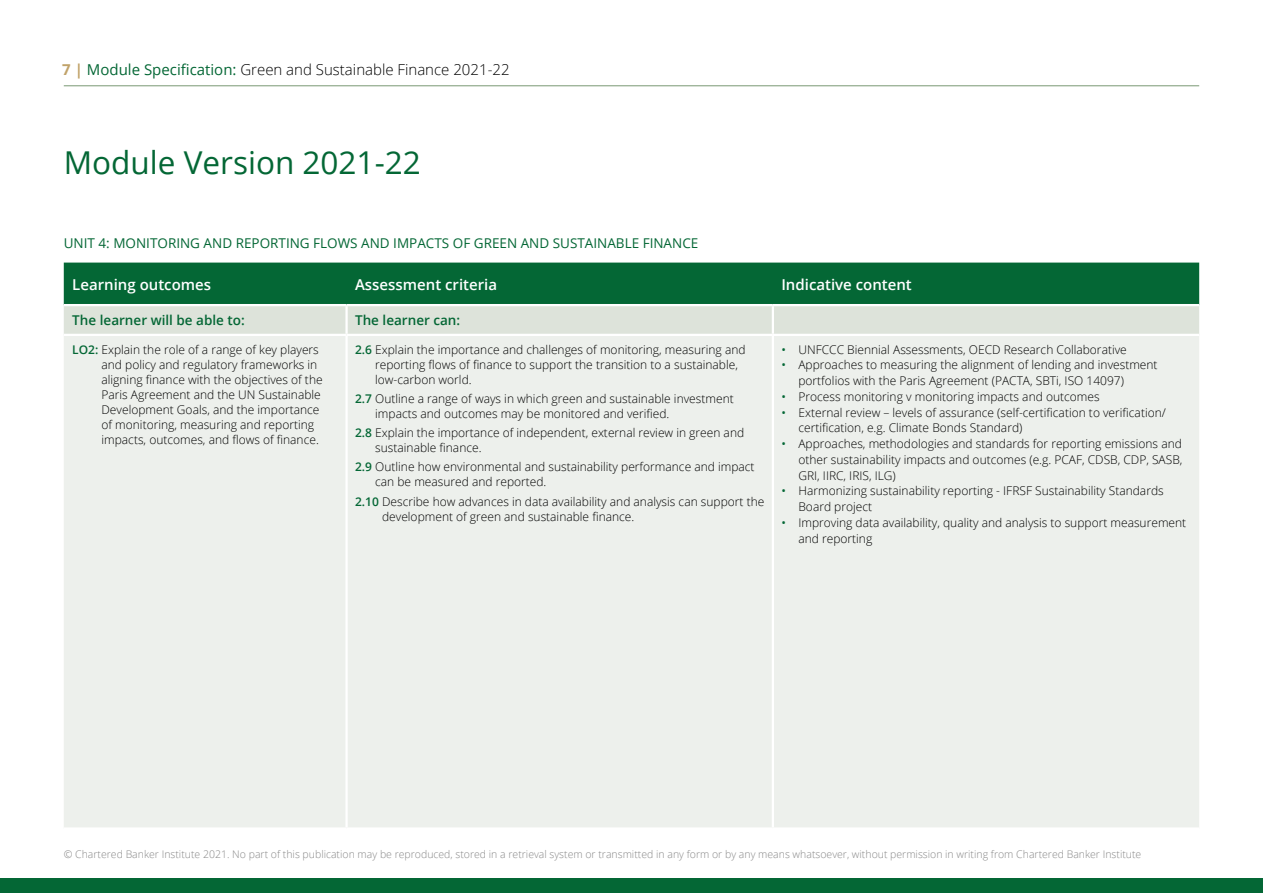
<style>
.page{position:relative;width:1263px;height:893px;background:#fff}
.page>*{position:absolute;margin:0;border:0;box-sizing:border-box;transform-origin:0 0}
.t1{font:31.5px "Open Sans";color:#046735}
.t2{font:300 15px "Open Sans";color:#000}
.t3{font:600 15px "Open Sans";color:#fff}
.t4{font:13.5px "Open Sans";color:#046735}
.t5{font:600 13.5px "Open Sans";color:#046735}
.t6{font:300 12px/15px "Open Sans";color:#000}
.t7{font:300 10.5px "Open Sans";color:#878787}
.s1{font-weight:700;color:#c1a36a}
.s2{font-weight:400;color:#046735}
.s3{font-weight:600;color:#046735}
</style>
<div class="page">
<hr style="left:64px;top:85px;width:1135px;height:1px;background:#799874">
<div style="left:0;top:878px;width:1263px;height:15px;background:#046735"></div>
<div style="left:64px;top:263px;width:1135px;height:41px;background:#046735"></div>
<div style="left:64px;top:306px;width:1135px;height:28px;background:#dde3da"></div>
<div style="left:64px;top:336px;width:1135px;height:491px;background:#edf0ec"></div>
<hr style="left:345px;top:336px;width:3px;height:491px;background:#fff">
<hr style="left:772px;top:336px;width:2px;height:491px;background:#fff">
<hr style="left:345px;top:306px;width:3px;height:28px;background:#fff">
<hr style="left:772px;top:306px;width:2px;height:28px;background:#fff">
<p class="t2" style="left:62px;top:60px;width:449px"><span class="s1">7 |</span> <span class="s2">Module Specification:</span> Green and Sustainable Finance 2021-22</p>
<h1 class="t1" style="left:64px;top:141px;width:359px">Module Version 2021-22</h1>
<p class="t4" style="left:64px;top:234px;width:636px">UNIT 4: MONITORING AND REPORTING FLOWS AND IMPACTS OF GREEN AND SUSTAINABLE FINANCE</p>
<p class="t3" style="left:72px;top:274px;width:140px">Learning outcomes</p>
<p class="t3" style="left:355px;top:274px;width:144px">Assessment criteria</p>
<p class="t3" style="left:781px;top:274px;width:132px">Indicative content</p>
<p class="t5" style="left:72px;top:311px;width:174px">The learner will be able to:</p>
<p class="t5" style="left:355px;top:311px;width:107px">The learner can:</p>
<p class="t6" style="left:102px;top:341px;width:223px;text-indent:-29px"><span class="s3">LO2:</span> Explain the role of a range of key players and policy and regulatory frameworks in aligning finance with the objectives of the Paris Agreement and the UN Sustainable Development Goals, and the importance of monitoring, measuring and reporting impacts, outcomes, and flows of finance.</p>
<p class="t6" style="left:375px;top:341px;width:372px;text-indent:-20px"><span class="s3">2.6</span> Explain the importance and challenges of monitoring, measuring and reporting flows of finance to support the transition to a sustainable, low-carbon world.</p>
<p class="t6" style="left:781px;top:341px;width:347px"><span class="s2">•</span> UNFCCC Biennial Assessments, OECD Research Collaborative</p>
<p class="t6" style="left:798px;top:357px;width:361px;line-height:15.8px;text-indent:-17px"><span class="s2">•</span> Approaches to measuring the alignment of lending and investment portfolios with the Paris Agreement (PACTA, SBTi, ISO 14097)</p>
<p class="t6" style="left:781px;top:389px;width:320px"><span class="s2">•</span> Process monitoring v monitoring impacts and outcomes</p>
<p class="t6" style="left:798px;top:404px;width:369px;line-height:15.8px;text-indent:-17px"><span class="s2">•</span> External review – levels of assurance (self-certification to verification/ certification, e.g. Climate Bonds Standard)</p>
<p class="t6" style="left:798px;top:436px;width:386px;line-height:15.8px;text-align:justify;text-indent:-17px"><span class="s2">•</span> Approaches, methodologies and standards for reporting emissions and other sustainability impacts and outcomes (e.g. PCAF, CDSB, CDP, SASB, GRI, IIRC, IRIS, ILG)</p>
<p class="t6" style="left:798px;top:483px;width:367px;line-height:15.8px;text-indent:-17px"><span class="s2">•</span> Harmonizing sustainability reporting - IFRSF Sustainability Standards<br>Board project</p>
<p class="t6" style="left:798px;top:514px;width:389px;line-height:15.8px;text-indent:-17px"><span class="s2">•</span> Improving data availability, quality and analysis to support measurement and reporting</p>
<p class="t6" style="left:375px;top:391px;width:360px;text-indent:-20px"><span class="s3">2.7</span> Outline a range of ways in which green and sustainable investment impacts and outcomes may be monitored and verified.</p>
<p class="t6" style="left:375px;top:425px;width:370px;text-indent:-20px"><span class="s3">2.8</span> Explain the importance of independent, external review in green and sustainable finance.</p>
<p class="t6" style="left:375px;top:459px;width:381px;text-indent:-20px"><span class="s3">2.9</span> Outline how environmental and sustainability performance and impact can be measured and reported.</p>
<p class="t6" style="left:382px;top:493px;width:384px;text-indent:-27px"><span class="s3">2.10</span> Describe how advances in data availability and analysis can support the development of green and sustainable finance.</p>
<p class="t7" style="left:64px;top:847px;width:1079px">© Chartered Banker Institute 2021. No part of this publication may be reproduced, stored in a retrieval system or transmitted in any form or by any means whatsoever, without permission in writing from Chartered Banker Institute</p>
</div>
